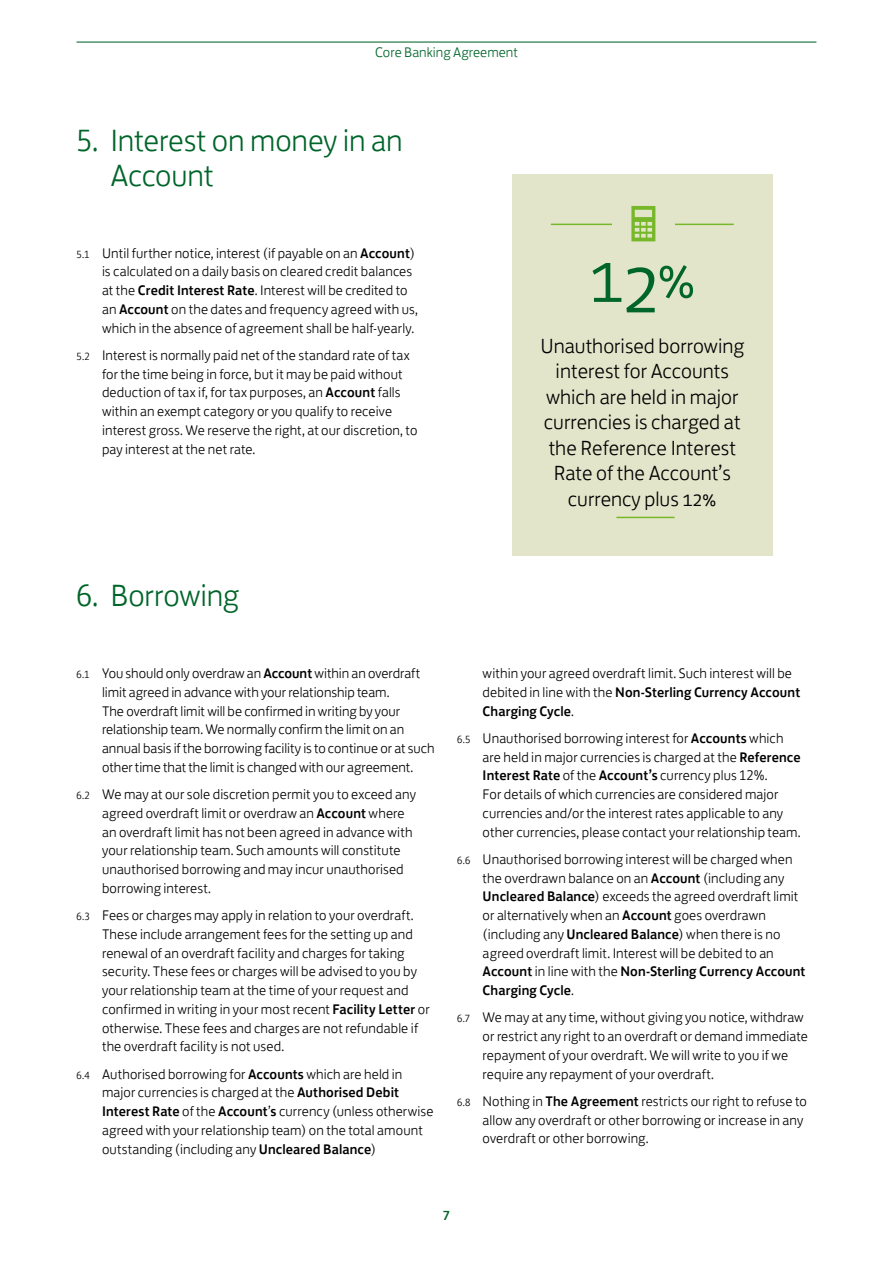
<style>
.page{position:relative;width:893px;height:1263px;background:#fff}
.page>*{position:absolute;margin:0;border:0;box-sizing:border-box;transform-origin:0 0}
.t1{font:300 72px "Lloyds Bank Jack";color:#00652a}
.t2{font:300 31.5px/34.5px "Lloyds Bank Jack";letter-spacing:-.005em;color:#00652a}
.t3{font:300 21px/25.5px "Lloyds Bank Jack";color:#000;text-align:center}
.t4{font:300 14.25px/18.8px "Lloyds Bank Jack";letter-spacing:.005em;color:#000}
.t5{font:300 14.25px "Lloyds Bank Jack";color:#00652a}
.t6{font:500 13.5px "Lloyds Bank Jack";color:#00652a}
.s1{font-size:10.65px}
.s2{font-weight:500}
.s3{font-size:81px}
.s4{font-size:57px}
</style>
<div class="page">
<hr style="left:77px;top:42px;width:739px;height:1px;background:#00652a">
<div style="left:512px;top:174px;width:261px;height:382px;background:#e3e5ca"></div>
<hr style="left:551px;top:224px;width:183px;height:1px;background:#76b82a">
<div style="left:612px;top:203px;width:63px;height:45px;background:#e3e5ca"></div>
<svg style="left:631px;top:206px;width:24px;height:35px"></svg>
<hr style="left:616px;top:517px;width:59px;height:1px;background:#76b82a">
<p class="t5" style="left:375px;top:41px;width:144px">Core Banking Agreement</p>
<h2 class="t2" style="left:111px;top:120px;width:294px;text-indent:-34px">5. Interest on money in an<br>Account</h2>
<p class="t4" style="left:102px;top:242px;width:317px;text-indent:-26px"><span class="s1">5.1</span> Until further notice, interest (if payable on an <span class="s2">Account</span>) is calculated on a daily basis on cleared credit balances at the <span class="s2">Credit Interest Rate</span>. Interest will be credited to an <span class="s2">Account</span> on the dates and frequency agreed with us, which in the absence of agreement shall be half-yearly.</p>
<p class="t4" style="left:102px;top:344px;width:317px;text-indent:-26px"><span class="s1">5.2</span> Interest is normally paid net of the standard rate of tax for the time being in force, but it may be paid without deduction of tax if, for tax purposes, an <span class="s2">Account</span> falls within an exempt category or you qualify to receive interest gross. We reserve the right, at our discretion, to pay interest at the net rate.</p>
<h1 class="t1" style="left:589px;top:220px;width:109px">1<span class="s3">2</span><span class="s4">%</span></h1>
<h3 class="t3" style="left:540px;top:331px;width:205px">Unauthorised borrowing interest for Accounts which are held in major currencies is charged at the Reference Interest<br>Rate of the Account’s currency plus 12%</h3>
<h2 class="t2" style="left:77px;top:575px;width:164px">6. Borrowing</h2>
<p class="t4" style="left:102px;top:662px;width:334px;text-indent:-26px"><span class="s1">6.1</span> You should only overdraw an <span class="s2">Account</span> within an overdraft limit agreed in advance with your relationship team.<br>The overdraft limit will be confirmed in writing by your relationship team. We normally confirm the limit on an annual basis if the borrowing facility is to continue or at such other time that the limit is changed with our agreement.</p>
<p class="t4" style="left:102px;top:783px;width:315px;text-indent:-26px"><span class="s1">6.2</span> We may at our sole discretion permit you to exceed any agreed overdraft limit or overdraw an <span class="s2">Account</span> where an overdraft limit has not been agreed in advance with your relationship team. Such amounts will constitute unauthorised borrowing and may incur unauthorised borrowing interest.</p>
<p class="t4" style="left:102px;top:904px;width:329px;text-indent:-26px"><span class="s1">6.3</span> Fees or charges may apply in relation to your overdraft.<br>These include arrangement fees for the setting up and renewal of an overdraft facility and charges for taking security. These fees or charges will be advised to you by your relationship team at the time of your request and confirmed in writing in your most recent <span class="s2">Facility Letter</span> or otherwise. These fees and charges are not refundable if the overdraft facility is not used.</p>
<p class="t4" style="left:102px;top:1063px;width:333px;text-indent:-26px"><span class="s1">6.4</span> Authorised borrowing for <span class="s2">Accounts</span> which are held in major currencies is charged at the <span class="s2">Authorised Debit Interest Rate</span> of the <span class="s2">Account</span>’<span class="s2">s</span> currency (unless otherwise agreed with your relationship team) on the total amount outstanding (including any <span class="s2">Uncleared Balance</span>)</p>
<p class="t4" style="left:483px;top:662px;width:319px">within your agreed overdraft limit. Such interest will be debited in line with the <span class="s2">Non-Sterling Currency Account<br>Charging Cycle</span>.</p>
<p class="t4" style="left:483px;top:727px;width:320px;text-indent:-25px"><span class="s1">6.5</span> Unauthorised borrowing interest for <span class="s2">Accounts</span> which are held in major currencies is charged at the <span class="s2">Reference Interest Rate</span> of the <span class="s2">Account’s</span> currency plus 12%.<br>For details of which currencies are considered major currencies and/or the interest rates applicable to any other currencies, please contact your relationship team.</p>
<p class="t4" style="left:483px;top:848px;width:324px;text-indent:-26px"><span class="s1">6.6</span> Unauthorised borrowing interest will be charged when the overdrawn balance on an <span class="s2">Account</span> (including any <span class="s2">Uncleared Balance</span>) exceeds the agreed overdraft limit or alternatively when an <span class="s2">Account</span> goes overdrawn (including any <span class="s2">Uncleared Balance</span>) when there is no agreed overdraft limit. Interest will be debited to an <span class="s2">Account</span> in line with the <span class="s2">Non-Sterling Currency Account Charging Cycle</span>.</p>
<p class="t4" style="left:483px;top:1007px;width:327px;text-indent:-26px"><span class="s1">6.7</span> We may at any time, without giving you notice, withdraw or restrict any right to an overdraft or demand immediate repayment of your overdraft. We will write to you if we require any repayment of your overdraft.</p>
<p class="t4" style="left:483px;top:1090px;width:326px;text-indent:-26px"><span class="s1">6.8</span> Nothing in <span class="s2">The Agreement</span> restricts our right to refuse to allow any overdraft or other borrowing or increase in any overdraft or other borrowing.</p>
<p class="t6" style="left:443px;top:1205px;width:9px">7</p>
</div>
